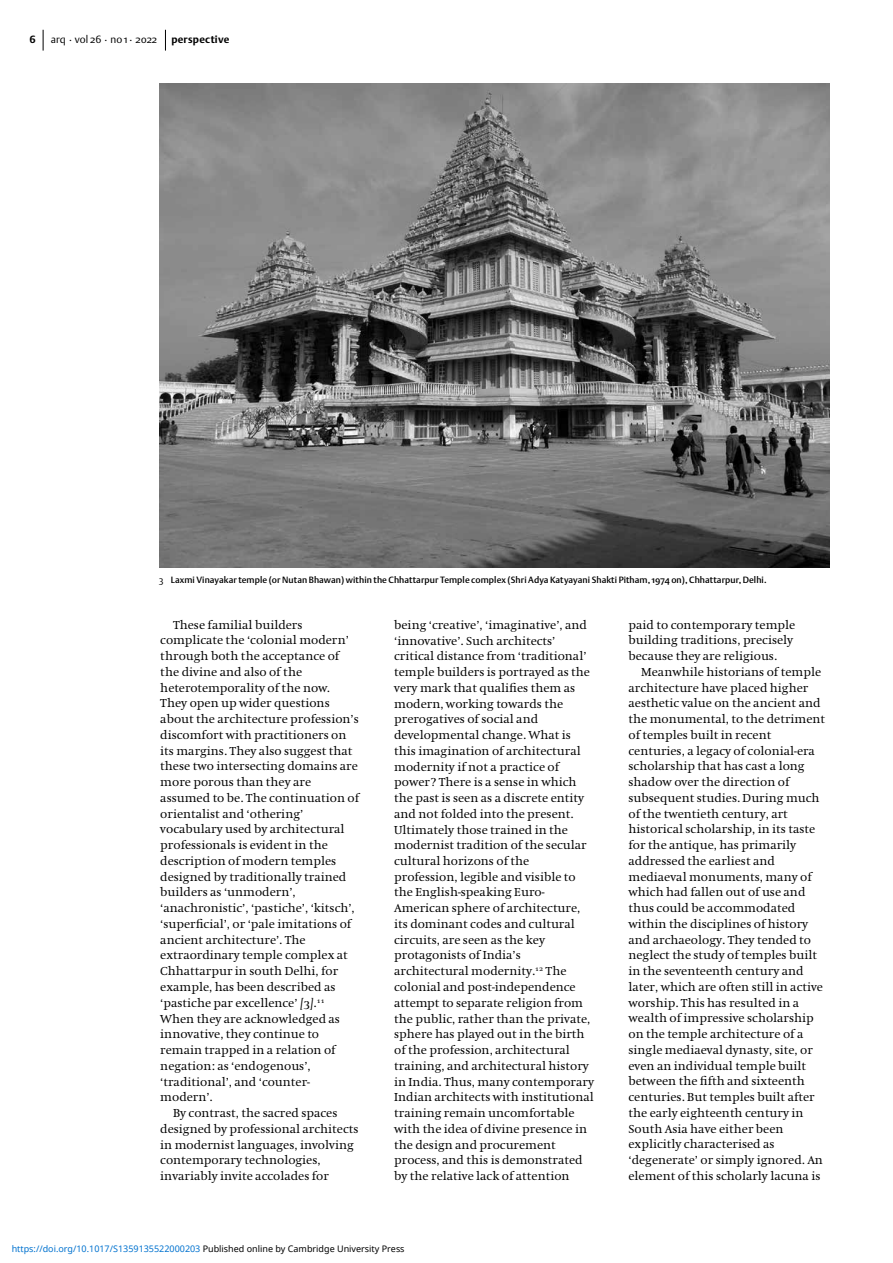
<style>
.page{position:relative;width:893px;height:1263px;background:#fff}
.page>*{position:absolute;margin:0;border:0;box-sizing:border-box;transform-origin:0 0}
.t1{font:12px/15.8px "Hollander";color:#000}
.t2{font:10.5px "DTL Argo ST Light";color:#000}
.t3{font:700 10.5px "DTL Argo ST";letter-spacing:.02em;color:#000}
.t4{font:9px "DTL Argo ST Medium";letter-spacing:.01em;color:#000}
.t5{font:9px "Noto Sans";color:#0172cf}
.s1{font-family:"DTL Argo ST Light"}
.s2{font-style:italic}
.s3{font-family:"Hollander SC"}
.s4{color:#000}
</style>
<div class="page">
<svg style="left:43px;top:30px;width:1px;height:21px"></svg>
<svg style="left:165px;top:30px;width:1px;height:21px"></svg>
<img style="left:160px;top:84px;width:669px;height:484px">
<p class="t2" style="left:51px;top:33px;width:108px">arq . vol 26 . no 1 . 2022</p>
<p class="t3" style="left:30px;top:33px;width:8px">6</p>
<p class="t3" style="left:171px;top:33px;width:59px">perspective</p>
<p class="t4" style="left:159px;top:575px;width:609px"><span class="s1">3</span> Laxmi Vinayakar temple (or Nutan Bhawan) within the Chhattarpur Temple complex (Shri Adya Katyayani Shakti Pitham, 1974 on), Chhattarpur, Delhi.</p>
<p class="t1" style="left:173px;top:617px;width:131px">These familial builders</p>
<p class="t1" style="left:160px;top:633px;width:190px">complicate the ‘colonial modern’</p>
<p class="t1" style="left:160px;top:648px;width:180px">through both the acceptance of</p>
<p class="t1" style="left:160px;top:664px;width:143px">the divine and also of the</p>
<p class="t1" style="left:160px;top:680px;width:171px">heterotemporality of the now.</p>
<p class="t1" style="left:160px;top:696px;width:171px">They open up wider questions</p>
<p class="t1" style="left:160px;top:711px;width:200px">about the architecture profession’s</p>
<p class="t1" style="left:160px;top:727px;width:188px">discomfort with practitioners on</p>
<p class="t1" style="left:160px;top:743px;width:194px">its margins. They also suggest that</p>
<p class="t1" style="left:160px;top:759px;width:199px">these two intersecting domains are</p>
<p class="t1" style="left:160px;top:774px;width:152px">more porous than they are</p>
<p class="t1" style="left:160px;top:790px;width:200px">assumed to be. The continuation of</p>
<p class="t1" style="left:160px;top:806px;width:144px">orientalist and ‘othering’</p>
<p class="t1" style="left:160px;top:822px;width:186px">vocabulary used by architectural</p>
<p class="t1" style="left:160px;top:837px;width:169px">professionals is evident in the</p>
<p class="t1" style="left:160px;top:853px;width:177px">description of modern temples</p>
<p class="t1" style="left:160px;top:869px;width:188px">designed by traditionally trained</p>
<p class="t1" style="left:160px;top:885px;width:137px">builders as ‘unmodern’,</p>
<p class="t1" style="left:160px;top:900px;width:196px">‘anachronistic’, ‘pastiche’, ‘kitsch’,</p>
<p class="t1" style="left:160px;top:916px;width:193px">‘superficial’, or ‘pale imitations of</p>
<p class="t1" style="left:160px;top:932px;width:147px">ancient architecture’. The</p>
<p class="t1" style="left:160px;top:948px;width:189px">extraordinary temple complex at</p>
<p class="t1" style="left:160px;top:963px;width:179px">Chhattarpur in south Delhi, for</p>
<p class="t1" style="left:160px;top:979px;width:177px">example, has been described as</p>
<p class="t1" style="left:160px;top:995px;width:166px">‘pastiche par excellence’ <span class="s2">[</span><span class="s3">3</span><span class="s2">]</span>.<sup>11</sup></p>
<p class="t1" style="left:160px;top:1011px;width:181px">When they are acknowledged as</p>
<p class="t1" style="left:160px;top:1026px;width:160px">innovative, they continue to</p>
<p class="t1" style="left:160px;top:1042px;width:177px">remain trapped in a relation of</p>
<p class="t1" style="left:160px;top:1058px;width:152px">negation: as ‘endogenous’,</p>
<p class="t1" style="left:160px;top:1074px;width:151px">‘traditional’, and ‘counter-</p>
<p class="t1" style="left:160px;top:1089px;width:54px">modern’.</p>
<p class="t1" style="left:173px;top:1105px;width:166px">By contrast, the sacred spaces</p>
<p class="t1" style="left:160px;top:1121px;width:200px">designed by professional architects</p>
<p class="t1" style="left:160px;top:1137px;width:195px">in modernist languages, involving</p>
<p class="t1" style="left:160px;top:1152px;width:162px">contemporary technologies,</p>
<p class="t1" style="left:160px;top:1168px;width:170px">invariably invite accolades for</p>
<p class="t1" style="left:394px;top:617px;width:201px">being ‘creative’, ‘imaginative’, and ‘innovative’. Such architects’ critical distance from ‘traditional’ temple builders is portrayed as the very mark that qualifies them as modern, working towards the prerogatives of social and developmental change. What is this imagination of architectural modernity if not a practice of power? There is a sense in which the past is seen as a discrete entity and not folded into the present.<br>Ultimately those trained in the modernist tradition of the secular cultural horizons of the profession, legible and visible to the English-speaking Euro-<br>American sphere of architecture, its dominant codes and cultural circuits, are seen as the key protagonists of India’s architectural modernity.<sup>12</sup> The colonial and post-independence attempt to separate religion from the public, rather than the private, sphere has played out in the birth of the profession, architectural training, and architectural history in India. Thus, many contemporary<br>Indian architects with institutional training remain uncomfortable with the idea of divine presence in the design and procurement process, and this is demonstrated by the relative lack of attention</p>
<p class="t5" style="left:12px;top:1243px;width:394px">https://doi.org/10.1017/S1359135522000203 <span class="s4">Published online by Cambridge University Press</span></p>
<p class="t1" style="left:628px;top:617px;width:168px">paid to contemporary temple building traditions, precisely because they are religious.</p>
<p class="t1" style="left:628px;top:664px;width:198px;text-indent:13px">Meanwhile historians of temple architecture have placed higher aesthetic value on the ancient and the monumental, to the detriment of temples built in recent centuries, a legacy of colonial-era scholarship that has cast a long shadow over the direction of subsequent studies. During much of the twentieth century, art historical scholarship, in its taste for the antique, has primarily addressed the earliest and mediaeval monuments, many of which had fallen out of use and thus could be accommodated within the disciplines of history and archaeology. They tended to neglect the study of temples built in the seventeenth century and later, which are often still in active worship. This has resulted in a wealth of impressive scholarship on the temple architecture of a single mediaeval dynasty, site, or even an individual temple built between the fifth and sixteenth centuries. But temples built after the early eighteenth century in<br>South Asia have either been explicitly characterised as ‘degenerate’ or simply ignored. An element of this scholarly lacuna is</p>
</div>
